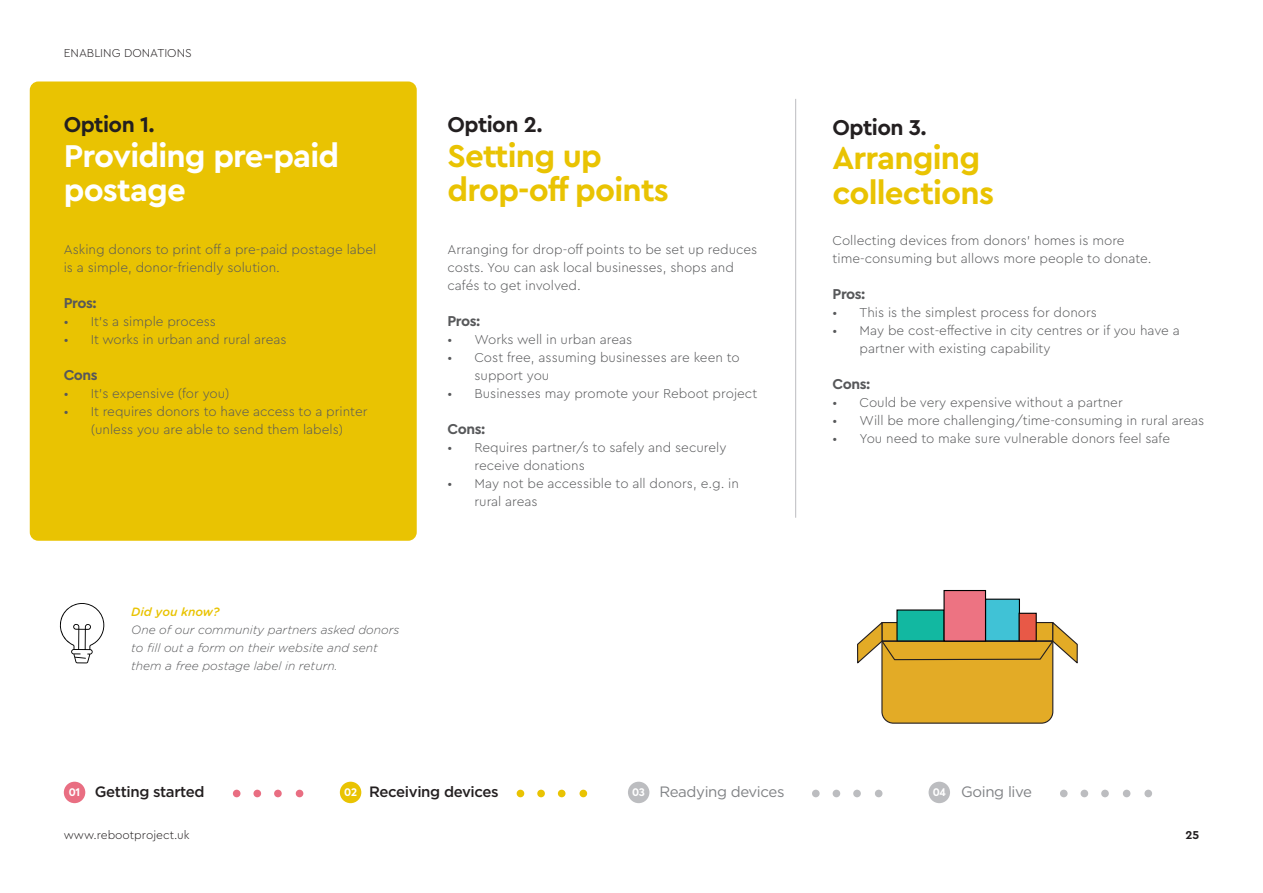
<style>
.page{position:relative;width:1263px;height:893px;background:#fff}
.page>*{position:absolute;margin:0;border:0;box-sizing:border-box;transform-origin:0 0}
.t1{font:700 33px "Cera Pro";letter-spacing:-.025em;color:#e9c302}
.t2{font:700 33px/34.5px "Cera Pro";letter-spacing:-.025em;color:#fff}
.t3{font:700 22.5px "Cera Pro";letter-spacing:-.025em;color:#231f20}
.t4{font:500 15px "Gotham";letter-spacing:-.025em;color:#231f20}
.t5{font:700 15px "Cera Pro";letter-spacing:-.03em;color:#57585a}
.t6{font:15px "Gotham";letter-spacing:-.025em;color:#808285}
.t7{font:300 13.5px/18px "Cera Pro";color:#57585a}
.t8{font:italic 300 12px/18px "Gotham Rounded";color:#57585a}
.t9{font:300 12px "Cera Pro";color:#231f20}
.t10{font:italic 500 12px "Gotham Rounded";color:#e9c302}
.t11{font:700 12px "Cera Pro";color:#231f20}
.t12{font:700 11.25px "Averta Std";letter-spacing:-.035em;color:#fff}
</style>
<div class="page">
<div style="left:30px;top:81px;width:387px;height:460px;background:#e9c302;border-radius:9px"></div>
<svg style="left:59px;top:603px;width:45px;height:60px"></svg>
<div style="left:985px;top:599px;width:35px;height:43px;background:#40c2d6;border:1px solid #000"></div>
<div style="left:896px;top:609px;width:49px;height:33px;background:#12b8a1"></div>
<div style="left:1018px;top:613px;width:19px;height:29px;background:#e85947;border:1px solid #000"></div>
<svg style="left:857px;top:620px;width:221px;height:104px"></svg>
<div style="left:943px;top:590px;width:43px;height:52px;background:#ed7382;border:1px solid #000"></div>
<div style="left:64px;top:782px;width:21px;height:21px;background:#e96e82;border-radius:50%"></div>
<div style="left:340px;top:782px;width:21px;height:21px;background:#e9c302;border-radius:50%"></div>
<div style="left:628px;top:782px;width:21px;height:21px;background:#bcbdc0;border-radius:50%"></div>
<div style="left:928px;top:782px;width:22px;height:21px;background:#bcbdc0;border-radius:50%"></div>
<div style="left:233px;top:790px;width:7px;height:7px;background:#e96e82;border-radius:50%"></div>
<div style="left:517px;top:790px;width:7px;height:7px;background:#e9c302;border-radius:50%"></div>
<div style="left:812px;top:790px;width:8px;height:7px;background:#bcbdc0;border-radius:50%"></div>
<div style="left:1060px;top:790px;width:7px;height:7px;background:#bcbdc0;border-radius:50%"></div>
<div style="left:253px;top:790px;width:8px;height:7px;background:#e96e82;border-radius:50%"></div>
<div style="left:537px;top:790px;width:8px;height:7px;background:#e9c302;border-radius:50%"></div>
<div style="left:833px;top:790px;width:7px;height:7px;background:#bcbdc0;border-radius:50%"></div>
<div style="left:1080px;top:790px;width:8px;height:7px;background:#bcbdc0;border-radius:50%"></div>
<div style="left:274px;top:790px;width:8px;height:7px;background:#e96e82;border-radius:50%"></div>
<div style="left:558px;top:790px;width:7px;height:7px;background:#e9c302;border-radius:50%"></div>
<div style="left:853px;top:790px;width:8px;height:7px;background:#bcbdc0;border-radius:50%"></div>
<div style="left:1101px;top:790px;width:8px;height:7px;background:#bcbdc0;border-radius:50%"></div>
<div style="left:296px;top:790px;width:7px;height:7px;background:#e96e82;border-radius:50%"></div>
<div style="left:579px;top:790px;width:8px;height:7px;background:#e9c302;border-radius:50%"></div>
<div style="left:875px;top:790px;width:7px;height:7px;background:#bcbdc0;border-radius:50%"></div>
<div style="left:1123px;top:790px;width:7px;height:7px;background:#bcbdc0;border-radius:50%"></div>
<div style="left:1144px;top:790px;width:8px;height:7px;background:#bcbdc0;border-radius:50%"></div>
<hr style="left:795px;top:99px;width:1px;height:419px;background:#bcbdc0">
<p class="t9" style="left:64px;top:45px;width:130px">ENABLING DONATIONS</p>
<p class="t3" style="left:64px;top:110px;width:93px">Option 1.</p>
<p class="t2" style="left:64px;top:137px;width:277px">Providing pre-paid postage</p>
<p class="t7" style="left:64px;top:240px;width:314px">Asking donors to print off a pre-paid postage label is a simple, donor-friendly solution.</p>
<p class="t5" style="left:64px;top:293px;width:34px">Pros:</p>
<p class="t7" style="left:64px;top:312px;width:154px">• It’s a simple process</p>
<p class="t7" style="left:64px;top:330px;width:224px">• It works in urban and rural areas</p>
<p class="t5" style="left:64px;top:365px;width:36px">Cons</p>
<p class="t7" style="left:64px;top:384px;width:167px">• It’s expensive (for you)</p>
<p class="t7" style="left:64px;top:402px;width:305px;text-align:center">• It requires donors to have access to a printer (unless you are able to send them labels)</p>
<p class="t10" style="left:131px;top:603px;width:90px">Did you know?</p>
<p class="t8" style="left:131px;top:620px;width:270px">One of our community partners asked donors to fill out a form on their website and sent them a free postage label in return.</p>
<p class="t3" style="left:447px;top:110px;width:97px">Option 2.</p>
<p class="t1" style="left:447px;top:134px;width:156px">Setting up</p>
<p class="t1" style="left:447px;top:168px;width:223px">drop-off points</p>
<p class="t7" style="left:447px;top:240px;width:311px">Arranging for drop-off points to be set up reduces costs. You can ask local businesses, shops and cafés to get involved.</p>
<p class="t5" style="left:447px;top:311px;width:34px">Pros:</p>
<p class="t7" style="left:447px;top:330px;width:186px">• Works well in urban areas</p>
<p class="t7" style="left:474px;top:348px;width:267px;text-indent:-27px">• Cost free, assuming businesses are keen to support you</p>
<p class="t7" style="left:447px;top:384px;width:311px">• Businesses may promote your Reboot project</p>
<p class="t5" style="left:447px;top:419px;width:39px">Cons:</p>
<p class="t7" style="left:474px;top:438px;width:254px;text-indent:-27px">• Requires partner/s to safely and securely receive donations</p>
<p class="t7" style="left:474px;top:474px;width:266px;text-indent:-27px">• May not be accessible to all donors, e.g. in rural areas</p>
<p class="t3" style="left:832px;top:112px;width:96px">Option 3.</p>
<p class="t1" style="left:832px;top:136px;width:149px">Arranging</p>
<p class="t1" style="left:832px;top:171px;width:163px">collections</p>
<p class="t7" style="left:832px;top:231px;width:294px">Collecting devices from donors’ homes is more</p>
<p class="t7" style="left:832px;top:249px;width:321px">time-consuming but allows more people to donate.</p>
<p class="t5" style="left:832px;top:284px;width:34px">Pros:</p>
<p class="t7" style="left:832px;top:303px;width:266px">• This is the simplest process for donors</p>
<p class="t7" style="left:859px;top:321px;width:322px;text-indent:-27px">• May be cost-effective in city centres or if you have a partner with existing capability</p>
<p class="t5" style="left:832px;top:374px;width:39px">Cons:</p>
<p class="t7" style="left:832px;top:393px;width:292px">• Could be very expensive without a partner</p>
<p class="t7" style="left:832px;top:411px;width:373px">• Will be more challenging/time-consuming in rural areas</p>
<p class="t7" style="left:832px;top:429px;width:339px">• You need to make sure vulnerable donors feel safe</p>
<p class="t12" style="left:69px;top:784px;width:13px">01</p>
<p class="t4" style="left:95px;top:782px;width:111px">Getting started</p>
<p class="t12" style="left:344px;top:784px;width:14px">02</p>
<p class="t4" style="left:369px;top:782px;width:131px">Receiving devices</p>
<p class="t12" style="left:632px;top:784px;width:14px">03</p>
<p class="t6" style="left:659px;top:782px;width:127px">Readying devices</p>
<p class="t12" style="left:933px;top:784px;width:15px">04</p>
<p class="t6" style="left:961px;top:782px;width:72px">Going live</p>
<p class="t9" style="left:64px;top:827px;width:127px">www.rebootproject.uk</p>
<p class="t11" style="left:1185px;top:827px;width:15px">25</p>
</div>
